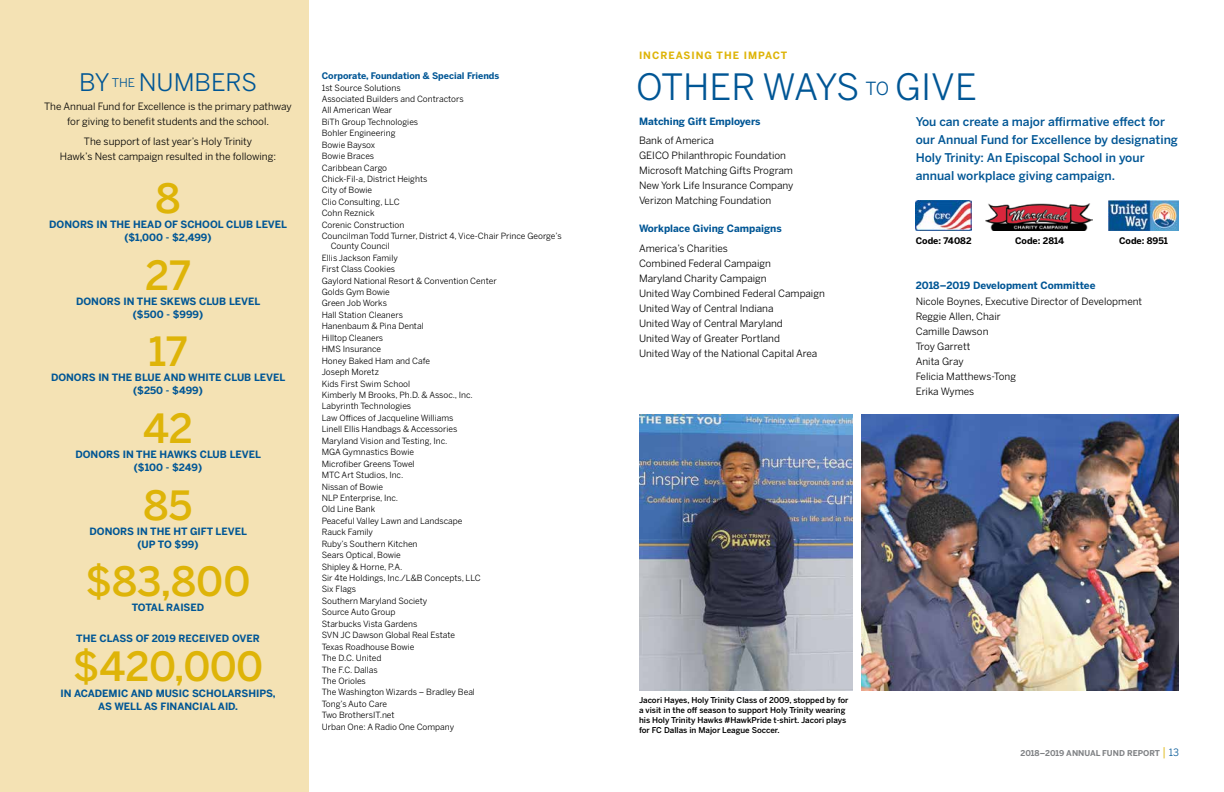
<style>
.page{position:relative;width:1224px;height:792px;background:#fff}
.page>*{position:absolute;margin:0;border:0;box-sizing:border-box;transform-origin:0 0}
.t1{font:500 40px "Benton Sans";letter-spacing:-.005em;color:#deb408}
.t2{font:36px "Benton Sans";color:#005695}
.t3{font:24px "Benton Sans";color:#005695}
.t4{font:500 12px/18px "Benton Sans";color:#005695}
.t5{font:10px/15px "Benton Sans";color:#000}
.t6{font:700 10px/13px "Benton Sans";color:#005695;text-align:center}
.t7{font:700 10px "Benton Sans";letter-spacing:.1em;color:#deb408}
.t8{font:700 9px "Benton Sans";color:#005695}
.t9{font:700 9px "Benton Sans";color:#000}
.t10{font:8.5px/11.4px "Benton Sans";color:#000}
.t11{font:500 8px/10px "Benton Sans";color:#000}
.t12{font:700 8px "Benton Sans";color:#808285}
.s1{font-size:18px}
.s2{font-weight:400;font-size:12px;color:#deb408}
.s3{font-weight:400;font-size:10px;color:#005695}
</style>
<div class="page">
<img style="left:1108px;top:200px;width:71px;height:30px">
<img style="left:916px;top:200px;width:56px;height:30px">
<img style="left:985px;top:203px;width:107px;height:27px">
<div style="left:0;top:0;width:309px;height:792px;background:#f4e2b4"></div>
<img style="left:639px;top:414px;width:213px;height:276px">
<img style="left:861px;top:414px;width:317px;height:276px">
<p class="t7" style="left:639px;top:50px;width:150px">INCREASING THE IMPACT</p>
<p class="t8" style="left:322px;top:70px;width:179px">Corporate, Foundation &amp; Special Friends</p>
<p class="t10" style="left:322px;top:82px;width:241px">1st Source Solutions<br>Associated Builders and Contractors<br>All American Wear<br>BiTh Group Technologies<br>Bohler Engineering<br>Bowie Baysox<br>Bowie Braces<br>Caribbean Cargo<br>Chick-Fil-a, District Heights<br>City of Bowie<br>Clio Consulting, LLC<br>Cohn Reznick<br>Corenic Construction<br>Councilman Todd Turner, District 4, Vice-Chair Prince George’s</p>
<p class="t10" style="left:322px;top:240px;width:177px;text-indent:9px">County Council<br>Ellis Jackson Family<br>First Class Cookies<br>Gaylord National Resort &amp; Convention Center<br>Golds Gym Bowie<br>Green Job Works<br>Hall Station Cleaners<br>Hanenbaum &amp; Pina Dental<br>Hilltop Cleaners<br>HMS Insurance<br>Honey Baked Ham and Cafe<br>Joseph Moretz<br>Kids First Swim School<br>Kimberly M Brooks, Ph.D. &amp; Assoc., Inc.<br>Labyrinth Technologies<br>Law Offices of Jacqueline Williams<br>Linell Ellis Handbags &amp; Accessories<br>Maryland Vision and Testing, Inc.<br>MGA Gymnastics Bowie<br>Microfiber Greens Towel<br>MTC Art Studios, Inc.<br>Nissan of Bowie<br>NLP Enterprise, Inc.<br>Old Line Bank<br>Peaceful Valley Lawn and Landscape<br>Rauck Family<br>Ruby’s Southern Kitchen<br>Sears Optical, Bowie<br>Shipley &amp; Horne, P.A.<br>Sir 4te Holdings, Inc./L&amp;B Concepts, LLC<br>Six Flags<br>Southern Maryland Society<br>Source Auto Group<br>Starbucks Vista Gardens<br>SVN JC Dawson Global Real Estate<br>Texas Roadhouse Bowie<br>The D.C. United<br>The F.C. Dallas<br>The Orioles<br>The Washington Wizards – Bradley Beal<br>Tong’s Auto Care<br>Two BrothersIT.net<br>Urban One: A Radio One Company</p>
<h3 class="t3" style="left:79px;top:68px;width:179px">BY <sup>THE</sup> NUMBERS</h3>
<p class="t5" style="left:44px;top:99px;width:249px;text-align:center">The Annual Fund for Excellence is the primary pathway for giving to benefit students and the school.</p>
<p class="t5" style="left:60px;top:134px;width:218px;text-align:center">The support of last year’s Holy Trinity<br>Hawk’s Nest campaign resulted in the following:</p>
<h1 class="t1" style="left:156px;top:175px;width:26px">8</h1>
<p class="t6" style="left:49px;top:218px;width:239px">DONORS IN THE HEAD OF SCHOOL CLUB LEVEL ($1,000 - $2,499)</p>
<h1 class="t1" style="left:145px;top:251px;width:47px">27</h1>
<p class="t6" style="left:76px;top:294px;width:186px">DONORS IN THE SKEWS CLUB LEVEL ($500 - $999)</p>
<h1 class="t1" style="left:149px;top:328px;width:40px">17</h1>
<p class="t6" style="left:51px;top:371px;width:236px">DONORS IN THE BLUE AND WHITE CLUB LEVEL ($250 - $499)</p>
<h1 class="t1" style="left:143px;top:405px;width:51px">42</h1>
<p class="t6" style="left:75px;top:448px;width:187px">DONORS IN THE HAWKS CLUB LEVEL ($100 - $249)</p>
<h1 class="t1" style="left:144px;top:481px;width:50px">85</h1>
<p class="t6" style="left:89px;top:524px;width:159px">DONORS IN THE HT GIFT LEVEL (UP TO $99)</p>
<h1 class="t1" style="left:86px;top:558px;width:167px">$83,800</h1>
<p class="t6" style="left:132px;top:601px;width:74px">TOTAL RAISED</p>
<p class="t6" style="left:76px;top:632px;width:185px">THE CLASS OF 2019 RECEIVED OVER</p>
<h1 class="t1" style="left:73px;top:643px;width:192px">$420,000</h1>
<p class="t6" style="left:61px;top:686px;width:217px">IN ACADEMIC AND MUSIC SCHOLARSHIPS,<br>AS WELL AS FINANCIAL AID.</p>
<p class="t11" style="left:639px;top:695px;width:211px">Jacori Hayes, Holy Trinity Class of 2009, stopped by for a visit in the off season to support Holy Trinity wearing his Holy Trinity Hawks #HawkPride t-shirt. Jacori plays for FC Dallas in Major League Soccer.</p>
<h2 class="t2" style="left:636px;top:66px;width:342px">OTHER WAYS <span class="s1">TO</span> GIVE</h2>
<h3 class="t4" style="left:916px;top:113px;width:264px">You can create a major affirmative effect for our Annual Fund for Excellence by designating Holy Trinity: An Episcopal School in your annual workplace giving campaign.</h3>
<p class="t6" style="left:639px;top:115px;width:123px">Matching Gift Employers</p>
<p class="t5" style="left:639px;top:133px;width:156px">Bank of America<br>GEICO Philanthropic Foundation<br>Microsoft Matching Gifts Program<br>New York Life Insurance Company<br>Verizon Matching Foundation</p>
<p class="t6" style="left:639px;top:222px;width:144px">Workplace Giving Campaigns</p>
<p class="t5" style="left:639px;top:241px;width:187px">America’s Charities<br>Combined Federal Campaign<br>Maryland Charity Campaign<br>United Way Combined Federal Campaign<br>United Way of Central Indiana<br>United Way of Central Maryland<br>United Way of Greater Portland<br>United Way of the National Capital Area</p>
<p class="t9" style="left:916px;top:235px;width:57px">Code: 74082</p>
<p class="t9" style="left:1015px;top:235px;width:51px">Code: 2814</p>
<p class="t9" style="left:1119px;top:235px;width:50px">Code: 8951</p>
<p class="t6" style="left:916px;top:278px;width:181px">2018–2019 Development Committee</p>
<p class="t5" style="left:916px;top:294px;width:228px">Nicole Boynes, Executive Director of Development<br>Reggie Allen, Chair<br>Camille Dawson<br>Troy Garrett<br>Anita Gray<br>Felicia Matthews-Tong<br>Erika Wymes</p>
<p class="t12" style="left:1021px;top:749px;width:160px">2018–2019 ANNUAL FUND REPORT <span class="s2">|</span> <span class="s3">13</span></p>
</div>
